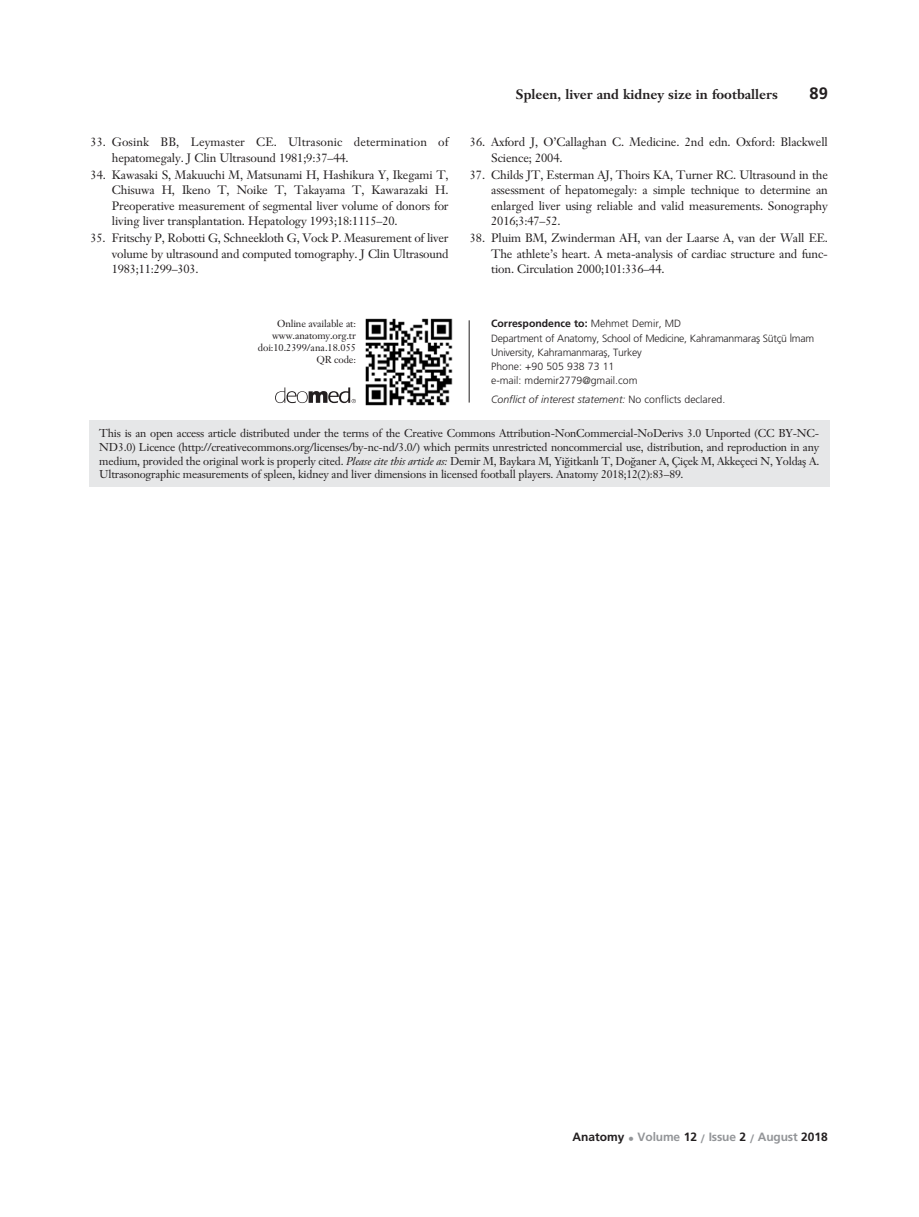
<style>
.page{position:relative;width:919px;height:1217px;background:#fff}
.page>*{position:absolute;margin:0;border:0;box-sizing:border-box;transform-origin:0 0}
.t1{font:700 16.5px "Frutiger";color:#231f20}
.t2{font:700 13.5px "Janson Text";color:#231f20}
.t3{font:12px/15.3px "Janson Text";letter-spacing:-.015em;color:#231f20;text-align:justify}
.t4{font:12px/15.3px "Janson Text";letter-spacing:.01em;color:#231f20}
.t5{font:700 12px "Frutiger";letter-spacing:-.01em;color:#939598}
.t6{font:11.25px/13.8px "Janson Text";letter-spacing:-.02em;color:#231f20;text-align:justify}
.t7{font:300 10.5px/14.2px "Frutiger";letter-spacing:-.02em;color:#231f20}
.t8{font:italic 300 10.5px "Frutiger";color:#231f20}
.t9{font:10.05px/12px "Janson Text";letter-spacing:-.015em;color:#231f20;text-align:right}
.s1{font-weight:700}
.s2{font-style:normal}
.s3{font-style:italic}
.s4{color:#231f20}
</style>
<div class="page">
<hr style="left:469px;top:320px;width:1px;height:82px;background:#231f20">
<div style="left:89px;top:420px;width:740px;height:67px;background:#e6e7e8"></div>
<svg style="left:275px;top:387px;width:81px;height:16px"></svg>
<img style="left:365px;top:318px;width:87px;height:88px">
<p class="t4" style="left:112px;top:136px;width:338px;text-indent:-21px">33. Gosink BB, Leymaster CE. Ultrasonic determination of hepatomegaly. J Clin Ultrasound 1981;9:37–44.</p>
<p class="t3" style="left:112px;top:168px;width:338px;text-indent:-21px">34. Kawasaki S, Makuuchi M, Matsunami H, Hashikura Y, Ikegami T, Chisuwa H, Ikeno T, Noike T, Takayama T, Kawarazaki H.<br>Preoperative measurement of segmental liver volume of donors for living liver transplantation. Hepatology 1993;18:1115–20.</p>
<p class="t3" style="left:112px;top:232px;width:338px;text-indent:-21px">35. Fritschy P, Robotti G, Schneekloth G, Vock P. Measurement of liver volume by ultrasound and computed tomography. J Clin Ultrasound 1983;11:299–303.</p>
<p class="t2" style="left:516px;top:89px;width:263px">Spleen, liver and kidney size in footballers</p>
<h1 class="t1" style="left:809px;top:87px;width:20px">89</h1>
<p class="t3" style="left:491px;top:136px;width:338px;text-indent:-21px">36. Axford J, O’Callaghan C. Medicine. 2nd edn. Oxford: Blackwell<br>Science; 2004.</p>
<p class="t3" style="left:491px;top:168px;width:338px;text-indent:-21px">37. Childs JT, Esterman AJ, Thoirs KA, Turner RC. Ultrasound in the assessment of hepatomegaly: a simple technique to determine an enlarged liver using reliable and valid measurements. Sonography 2016;3:47–52.</p>
<p class="t3" style="left:491px;top:232px;width:338px;text-indent:-21px">38. Pluim BM, Zwinderman AH, van der Laarse A, van der Wall EE.<br>The athlete’s heart. A meta-analysis of cardiac structure and func&shy;tion. Circulation 2000;101:336–44.</p>
<p class="t7" style="left:491px;top:317px;width:324px"><span class="s1">Correspondence to:</span> Mehmet Demir, MD<br>Department of Anatomy, School of Medicine, Kahramanmarafl Sütçü ‹mam University, Kahramanmarafl, Turkey<br>Phone: +90 505 938 73 11<br>e-mail: mdemir2779@gmail.com</p>
<p class="t8" style="left:491px;top:395px;width:236px">Conflict of interest statement: <span class="s2">No conflicts declared.</span></p>
<p class="t6" style="left:99px;top:427px;width:721px">This is an open access article distributed under the terms of the Creative Commons Attribution-NonCommercial-NoDerivs 3.0 Unported (CC BY-NC-ND3.0) Licence (http://creativecommons.org/licenses/by-nc-nd/3.0/) which permits unrestricted noncommercial use, distribution, and reproduction in any medium, provided the original work is properly cited. <span class="s3">Please cite this article as:</span> Demir M, Baykara M, Yi¤itkanl› T, Do¤aner A, Çiçek M, Akkeçeci N, Yoldafl A.<br>Ultrasonographic measurements of spleen, kidney and liver dimensions in licensed football players. Anatomy 2018;12(2):83–89.</p>
<p class="t9" style="left:258px;top:318px;width:100px">Online available at: www.anatomy.org.tr doi:10.2399/ana.18.055<br>QR code:</p>
<p class="t5" style="left:572px;top:1132px;width:257px"><span class="s4">Anatomy</span> • Volume <span class="s4">12</span> / Issue <span class="s4">2</span> / August <span class="s4">2018</span></p>
</div>
